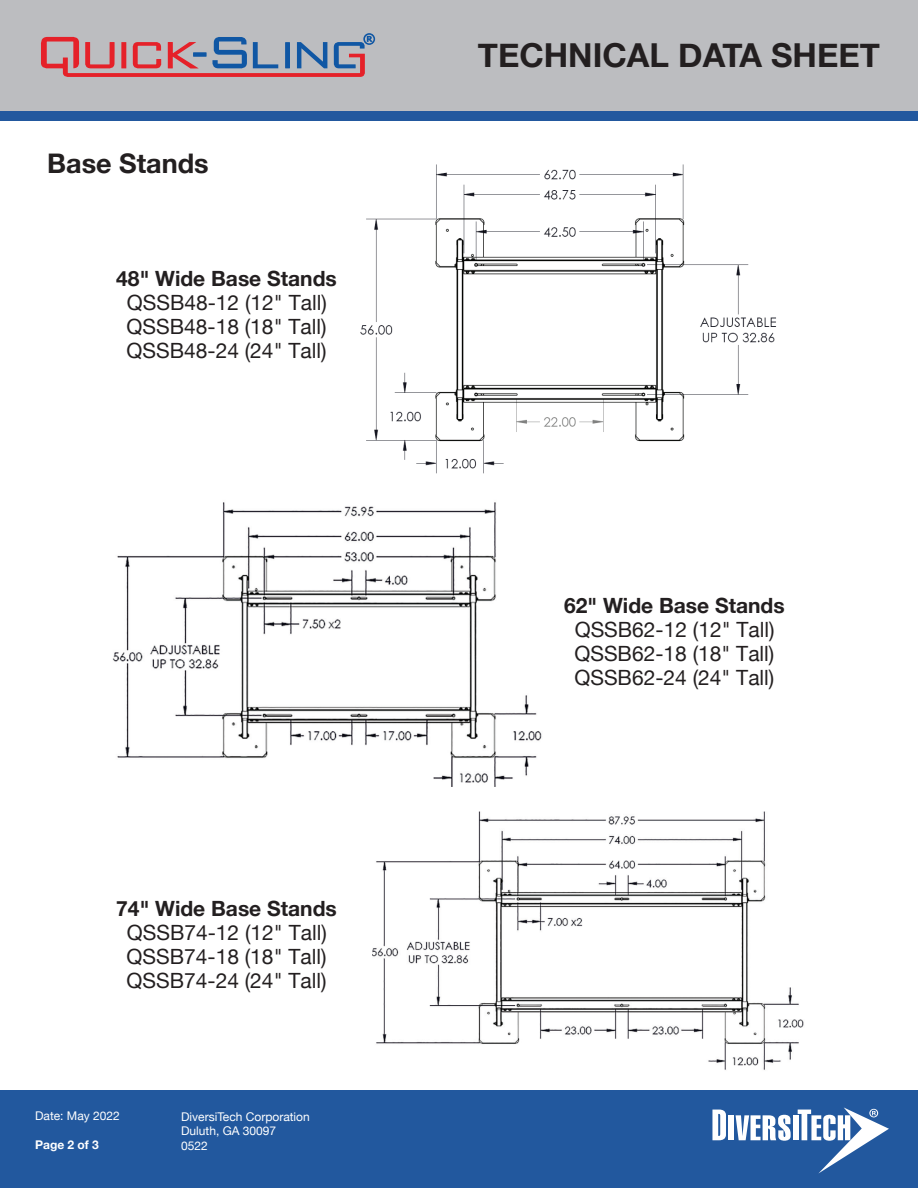
<style>
.page{position:relative;width:918px;height:1188px;background:#fff}
.page>*{position:absolute;margin:0;border:0;box-sizing:border-box;transform-origin:0 0}
.t1{font:700 33px "Helvetica Neue";color:#231f20}
.t2{font:700 27px "Helvetica Neue";color:#231f20}
.t3{font:21px/24px "Helvetica Neue";color:#231f20;text-align:justify}
.t4{font:700 21px "Helvetica Neue";color:#231f20}
.t5{font:12px/14.4px "Helvetica Neue";color:#fff}
.t6{font:700 12px "Helvetica Neue";color:#fff}
</style>
<div class="page">
<img style="left:112px;top:502px;width:430px;height:285px">
<img style="left:360px;top:164px;width:416px;height:310px">
<img style="left:373px;top:811px;width:431px;height:259px">
<div style="left:0;top:1090px;width:918px;height:98px;background:#22589e"></div>
<div style="left:0;top:0;width:918px;height:113px;background:#bcbdc0"></div>
<div style="left:0;top:112px;width:918px;height:9px;background:#22589e"></div>
<svg style="left:712px;top:1110px;width:14px;height:30px"></svg>
<div style="left:729px;top:1115px;width:5px;height:25px;background:#fff"></div>
<svg style="left:736px;top:1115px;width:55px;height:26px"></svg>
<div style="left:793px;top:1115px;width:5px;height:25px;background:#fff"></div>
<svg style="left:798px;top:1107px;width:91px;height:67px"></svg>
<svg style="left:41px;top:33px;width:334px;height:44px"></svg>
<p class="t2" style="left:47px;top:142px;width:163px">Base Stands</p>
<p class="t4" style="left:116px;top:262px;width:222px">48" Wide Base Stands</p>
<p class="t3" style="left:127px;top:292px;width:202px">QSSB48-12 (12" Tall)<br>QSSB48-18 (18" Tall)<br>QSSB48-24 (24" Tall)</p>
<p class="t4" style="left:116px;top:892px;width:222px">74" Wide Base Stands</p>
<p class="t3" style="left:127px;top:921px;width:202px">QSSB74-12 (12" Tall)<br>QSSB74-18 (18" Tall)<br>QSSB74-24 (24" Tall)</p>
<p class="t5" style="left:35px;top:1110px;width:86px">Date: May 2022</p>
<p class="t6" style="left:35px;top:1136px;width:65px">Page 2 of 3</p>
<p class="t5" style="left:181px;top:1110px;width:130px">DiversiTech Corporation<br>Duluth, GA 30097<br>0522</p>
<h1 class="t1" style="left:478px;top:30px;width:404px">TECHNICAL DATA SHEET</h1>
<p class="t4" style="left:564px;top:589px;width:222px">62" Wide Base Stands</p>
<p class="t3" style="left:574px;top:619px;width:202px">QSSB62-12 (12" Tall)<br>QSSB62-18 (18" Tall)<br>QSSB62-24 (24" Tall)</p>
</div>
